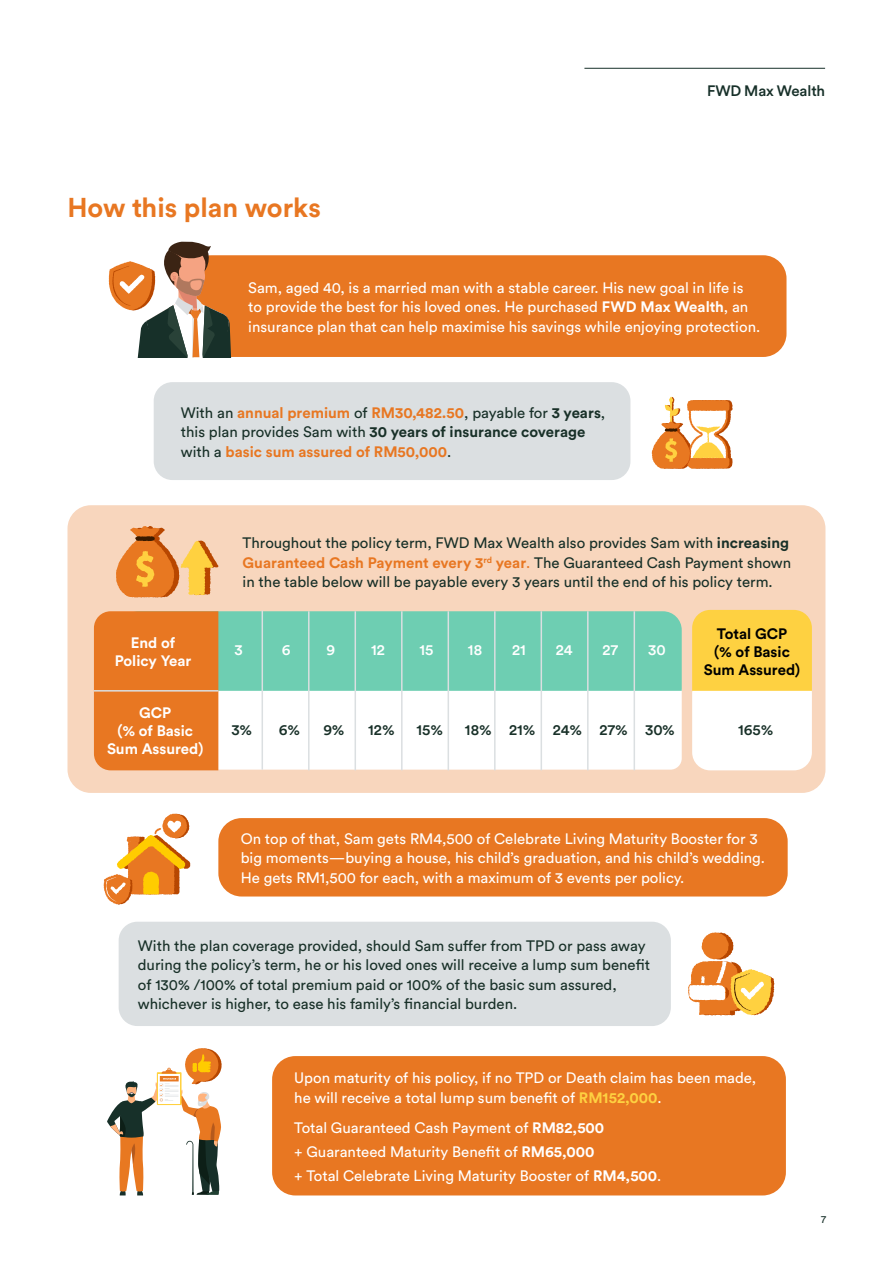
<style>
.page{position:relative;width:893px;height:1263px;background:#fff}
.page>*{position:absolute;margin:0;border:0;box-sizing:border-box;transform-origin:0 0}
.t1{font:700 27px "FWD Circular";color:#e87722}
.t2{font:15px/19.5px "FWD Circular";color:#fff}
.t3{font:15px/19.5px "FWD Circular";color:#183028}
.t4{font:700 15px/18px "FWD Circular";color:#fff;text-align:center}
.t5{font:500 15px "FWD Circular";letter-spacing:.005em;color:#183028}
.t6{font:700 15px/18px "FWD Circular";color:#000;text-align:center}
.t7{font:500 15px "FWD Circular";letter-spacing:.005em;color:#fff}
.t8{font:500 15px "FWD Circular";letter-spacing:-.01em;color:#173029}
.t9{font:10.5px "FWD Circular";color:#173029}
.s1{font-weight:700}
.s2{font-weight:700;color:#e87722}
.s3{color:#e87722}
.s4{font-weight:700;color:#fed141}
</style>
<div class="page">
<div style="left:67px;top:505px;width:758px;height:288px;background:#f8d6bd;border-radius:23px"></div>
<hr style="left:584px;top:68px;width:241px;height:1px;background:#173029">
<div style="left:154px;top:382px;width:476px;height:98px;background:#dbdfe1;border-radius:19px"></div>
<div style="left:188px;top:255px;width:598px;height:102px;background:#e87722;border-radius:23px"></div>
<svg style="left:109px;top:241px;width:125px;height:116px"></svg>
<svg style="left:652px;top:397px;width:81px;height:72px"></svg>
<svg style="left:116px;top:526px;width:102px;height:71px"></svg>
<div style="left:218px;top:818px;width:570px;height:78px;background:#e87722;border-radius:23px"></div>
<div style="left:119px;top:922px;width:552px;height:104px;background:#dbdfe1;border-radius:19px"></div>
<svg style="left:688px;top:932px;width:86px;height:83px"></svg>
<div style="left:272px;top:1056px;width:514px;height:139px;background:#e87722;border-radius:23px"></div>
<svg style="left:107px;top:1048px;width:115px;height:147px"></svg>
<svg style="left:94px;top:611px;width:588px;height:159px;background:#c1ceb1"></svg>
<hr style="left:94px;top:690px;width:124px;height:1px;background:#dbdfe1">
<hr style="left:262px;top:610px;width:1px;height:160px;background:#dbdfe1">
<hr style="left:308px;top:611px;width:2px;height:159px;background:#dbdfe1">
<hr style="left:355px;top:611px;width:1px;height:159px;background:#dbdfe1">
<hr style="left:401px;top:611px;width:2px;height:159px;background:#dbdfe1">
<hr style="left:448px;top:611px;width:1px;height:159px;background:#dbdfe1">
<hr style="left:494px;top:611px;width:2px;height:159px;background:#dbdfe1">
<hr style="left:541px;top:611px;width:1px;height:159px;background:#dbdfe1">
<hr style="left:587px;top:611px;width:2px;height:159px;background:#dbdfe1">
<hr style="left:634px;top:611px;width:1px;height:159px;background:#dbdfe1">
<svg style="left:692px;top:610px;width:120px;height:160px;background:#fee79f"></svg>
<svg style="left:104px;top:813px;width:86px;height:92px"></svg>
<h1 class="t1" style="left:68px;top:189px;width:255px">How this plan works</h1>
<p class="t8" style="left:707px;top:80px;width:120px">FWD Max Wealth</p>
<p class="t2" style="left:248px;top:277px;width:513px">Sam, aged 40, is a married man with a stable career. His new goal in life is to provide the best for his loved ones. He purchased <span class="s1">FWD Max Wealth</span>, an insurance plan that can help maximise his savings while enjoying protection.</p>
<p class="t3" style="left:181px;top:402px;width:426px">With an <span class="s2">annual premium</span> of <span class="s2">RM30,482.50</span>, payable for <span class="s1">3 years</span>, this plan provides Sam with <span class="s1">30 years of insurance coverage </span>with a <span class="s2">basic sum assured of RM50,000</span>.</p>
<p class="t4" style="left:115px;top:633px;width:78px">End of<br>Policy Year</p>
<p class="t4" style="left:107px;top:703px;width:98px">GCP<br>(% of Basic<br>Sum Assured)</p>
<p class="t3" style="left:243px;top:532px;width:550px">Throughout the policy term, FWD Max Wealth also provides Sam with <span class="s1">increasing<br></span><span class="s2">Guaranteed Cash Payment every 3</span><sup>rd</sup> <span class="s2">year</span><span class="s3">.</span> The Guaranteed Cash Payment shown in the table below will be payable every 3 years until the end of his policy term.</p>
<p class="t7" style="left:234px;top:640px;width:10px">3</p>
<p class="t7" style="left:282px;top:640px;width:10px">6</p>
<p class="t7" style="left:326px;top:640px;width:10px">9</p>
<p class="t7" style="left:371px;top:640px;width:15px">12</p>
<p class="t7" style="left:419px;top:640px;width:15px">15</p>
<p class="t7" style="left:468px;top:640px;width:16px">18</p>
<p class="t7" style="left:512px;top:640px;width:15px">21</p>
<p class="t7" style="left:556px;top:640px;width:18px">24</p>
<p class="t7" style="left:603px;top:640px;width:17px">27</p>
<p class="t7" style="left:648px;top:640px;width:19px">30</p>
<p class="t5" style="left:231px;top:720px;width:22px">3%</p>
<p class="t5" style="left:645px;top:720px;width:31px">30%</p>
<p class="t5" style="left:279px;top:720px;width:23px">6%</p>
<p class="t5" style="left:323px;top:720px;width:22px">9%</p>
<p class="t5" style="left:368px;top:720px;width:28px">12%</p>
<p class="t5" style="left:465px;top:720px;width:28px">18%</p>
<p class="t5" style="left:509px;top:720px;width:28px">21%</p>
<p class="t5" style="left:553px;top:720px;width:31px">24%</p>
<p class="t5" style="left:600px;top:720px;width:30px">27%</p>
<p class="t5" style="left:416px;top:720px;width:28px">15%</p>
<p class="t6" style="left:704px;top:624px;width:98px">Total GCP<br>(% of Basic<br>Sum Assured)</p>
<p class="t5" style="left:738px;top:720px;width:37px">165%</p>
<p class="t2" style="left:241px;top:828px;width:526px">On top of that, Sam gets RM4,500 of Celebrate Living Maturity Booster for 3 big moments—buying a house, his child’s graduation, and his child’s wedding.<br>He gets RM1,500 for each, with a maximum of 3 events per policy.</p>
<p class="t3" style="left:138px;top:935px;width:514px">With the plan coverage provided, should Sam suffer from TPD or pass away during the policy’s term, he or his loved ones will receive a lump sum benefit of 130% /100% of total premium paid or 100% of the basic sum assured, whichever is higher, to ease his family’s financial burden.</p>
<p class="t2" style="left:294px;top:1067px;width:463px">Upon maturity of his policy, if no TPD or Death claim has been made, he will receive a total lump sum benefit of <span class="s4">RM152,000</span>.</p>
<p class="t2" style="left:294px;top:1115px;width:369px;line-height:24px">Total Guaranteed Cash Payment of <span class="s1">RM82,500<br></span>+ Guaranteed Maturity Benefit of <span class="s1">RM65,000<br></span>+ Total Celebrate Living Maturity Booster of <span class="s1">RM4,500</span>.</p>
<p class="t9" style="left:821px;top:1212px;width:7px">7</p>
</div>
